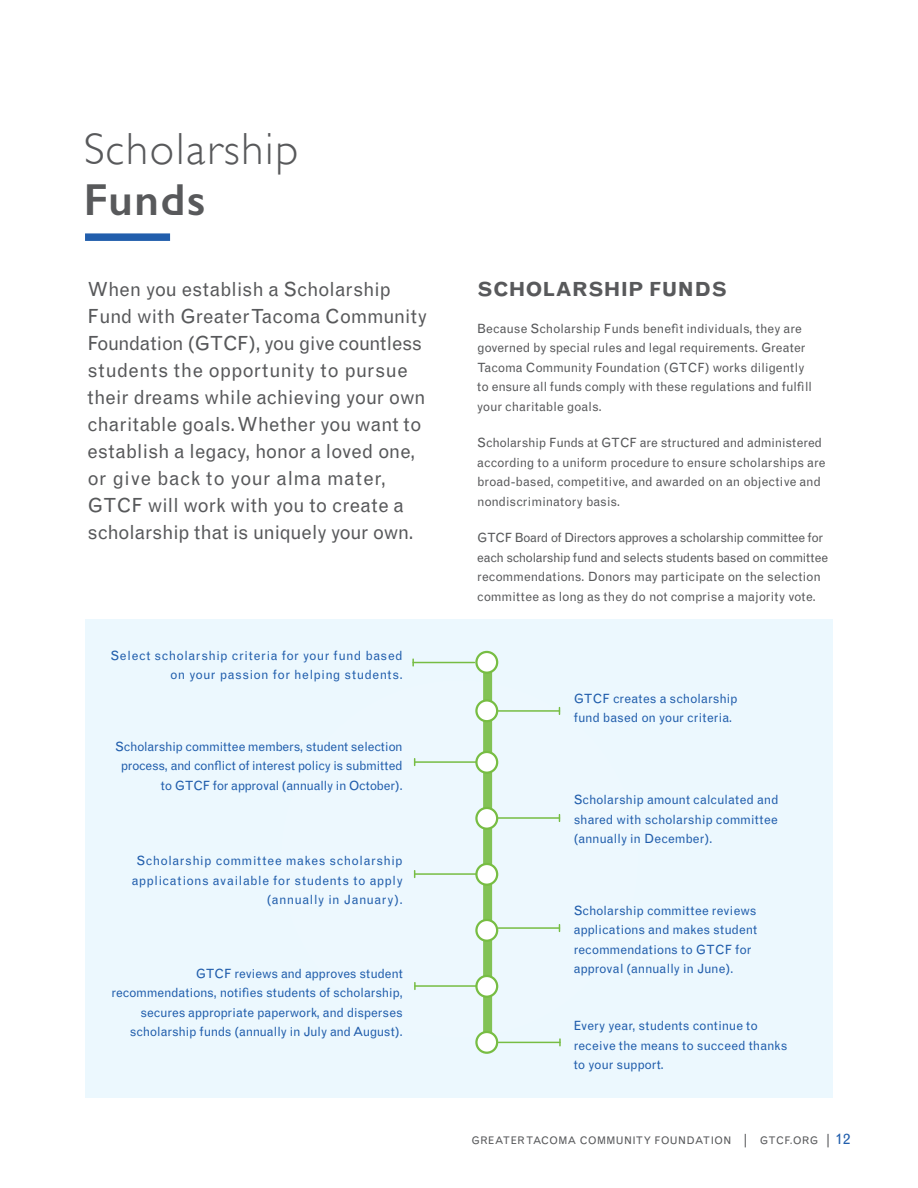
<style>
.page{position:relative;width:918px;height:1188px;background:#fff}
.page>*{position:absolute;margin:0;border:0;box-sizing:border-box;transform-origin:0 0}
.t1{font:300 45px "Gill Sans";letter-spacing:.04em;color:#58595b}
.t2{font:600 45px "Gill Sans";letter-spacing:.04em;color:#58595b}
.t3{font:19.5px/27px "Grotesque MT Std";letter-spacing:-.005em;color:#58595b}
.t4{font:700 19.5px "Grotesque MT Std";letter-spacing:.01em;color:#58595b}
.t5{font:12.75px/19.5px "Grotesque MT Std";letter-spacing:-.01em;color:#58595b}
.t6{font:12.75px/19.5px "Grotesque MT Std";letter-spacing:-.005em;color:#215eac}
.t7{font:12.75px/19.5px "Grotesque MT Std";letter-spacing:.035em;color:#215eac;text-align:right}
.t8{font:10.5px "Grotesque MT Std";letter-spacing:.04em;color:#58595b}
.s1{font-size:13.5px}
.s2{font-size:15px;color:#215eac}
</style>
<div class="page">
<div style="left:85px;top:619px;width:748px;height:479px;background:#ecf8fe"></div>
<div style="left:483px;top:660px;width:9px;height:383px;background:#82c255"></div>
<div style="left:476px;top:652px;width:21px;height:21px;background:#fff;border-radius:50%"></div>
<div style="left:475px;top:651px;width:23px;height:23px;border:2px solid #77bd43;border-radius:50%"></div>
<div style="left:476px;top:700px;width:21px;height:21px;background:#fff;border-radius:50%"></div>
<div style="left:475px;top:699px;width:23px;height:23px;border:2px solid #77bd43;border-radius:50%"></div>
<div style="left:476px;top:752px;width:21px;height:21px;background:#fff;border-radius:50%"></div>
<div style="left:475px;top:751px;width:23px;height:23px;border:2px solid #77bd43;border-radius:50%"></div>
<div style="left:476px;top:808px;width:21px;height:21px;background:#fff;border-radius:50%"></div>
<div style="left:475px;top:807px;width:23px;height:23px;border:2px solid #77bd43;border-radius:50%"></div>
<div style="left:476px;top:864px;width:21px;height:21px;background:#fff;border-radius:50%"></div>
<div style="left:475px;top:863px;width:23px;height:23px;border:2px solid #77bd43;border-radius:50%"></div>
<div style="left:476px;top:920px;width:21px;height:21px;background:#fff;border-radius:50%"></div>
<div style="left:475px;top:919px;width:23px;height:23px;border:2px solid #77bd43;border-radius:50%"></div>
<div style="left:476px;top:976px;width:21px;height:21px;background:#fff;border-radius:50%"></div>
<div style="left:475px;top:975px;width:23px;height:23px;border:2px solid #77bd43;border-radius:50%"></div>
<div style="left:476px;top:1032px;width:21px;height:21px;background:#fff;border-radius:50%"></div>
<div style="left:475px;top:1031px;width:23px;height:23px;border:2px solid #77bd43;border-radius:50%"></div>
<hr style="left:413px;top:662px;width:61px;height:1px;background:#77bd43">
<svg style="left:412px;top:659px;width:2px;height:7px"></svg>
<hr style="left:415px;top:761px;width:61px;height:2px;background:#77bd43">
<hr style="left:415px;top:873px;width:61px;height:2px;background:#77bd43">
<hr style="left:499px;top:1042px;width:61px;height:1px;background:#77bd43">
<svg style="left:559px;top:1039px;width:2px;height:7px"></svg>
<hr style="left:498px;top:710px;width:61px;height:2px;background:#77bd43">
<hr style="left:498px;top:817px;width:61px;height:2px;background:#77bd43">
<hr style="left:415px;top:985px;width:61px;height:2px;background:#77bd43">
<svg style="left:414px;top:983px;width:2px;height:6px"></svg>
<hr style="left:498px;top:927px;width:61px;height:2px;background:#77bd43">
<div style="left:85px;top:233px;width:85px;height:8px;background:#215eac"></div>
<h1 class="t1" style="left:84px;top:114px;width:216px">Scholarship</h1>
<h1 class="t2" style="left:84px;top:172px;width:123px">Funds</h1>
<p class="t3" style="left:88px;top:276px;width:341px">When you establish a Scholarship Fund with Greater Tacoma Community Foundation (GTCF), you give countless students the opportunity to pursue their dreams while achieving your own charitable goals. Whether you want to establish a legacy, honor a loved one, or give back to your alma mater, GTCF will work with you to create a scholarship that is uniquely your own.</p>
<h2 class="t4" style="left:477px;top:278px;width:251px">SCHOLARSHIP FUNDS</h2>
<p class="t5" style="left:477px;top:319px;width:336px">Because Scholarship Funds benefit individuals, they are governed by special rules and legal requirements. Greater Tacoma Community Foundation (GTCF) works diligently to ensure all funds comply with these regulations and fulfill your charitable goals.</p>
<p class="t5" style="left:477px;top:433px;width:350px">Scholarship Funds at GTCF are structured and administered according to a uniform procedure to ensure scholarships are broad-based, competitive, and awarded on an objective and nondiscriminatory basis.</p>
<p class="t5" style="left:477px;top:528px;width:352px">GTCF Board of Directors approves a scholarship committee for each scholarship fund and selects students based on committee recommendations. Donors may participate on the selection committee as long as they do not comprise a majority vote.</p>
<p class="t7" style="left:111px;top:646px;width:294px">Select scholarship criteria for your fund based on your passion for helping students.</p>
<p class="t6" style="left:115px;top:737px;width:289px;text-align:right">Scholarship committee members, student selection process, and conflict of interest policy is submitted to GTCF for approval (annually in October).</p>
<p class="t7" style="left:132px;top:851px;width:273px">Scholarship committee makes scholarship applications available for students to apply (annually in January).</p>
<p class="t6" style="left:111px;top:964px;width:293px;text-align:right">GTCF reviews and approves student recommendations, notifies students of scholarship, secures appropriate paperwork, and disperses scholarship funds (annually in July and August).</p>
<p class="t6" style="left:574px;top:688px;width:166px">GTCF creates a scholarship fund based on your criteria.</p>
<p class="t6" style="left:574px;top:790px;width:206px;text-align:justify">Scholarship amount calculated and shared with scholarship committee (annually in December).</p>
<p class="t6" style="left:574px;top:900px;width:185px">Scholarship committee reviews applications and makes student recommendations to GTCF for approval (annually in June).</p>
<p class="t6" style="left:574px;top:1016px;width:215px">Every year, students continue to receive the means to succeed thanks to your support.</p>
<p class="t8" style="left:472px;top:1134px;width:380px">GREATER TACOMA COMMUNITY FOUNDATION <span class="s1">|</span> GTCF.ORG <span class="s1">|</span> <span class="s2">12</span></p>
</div>
